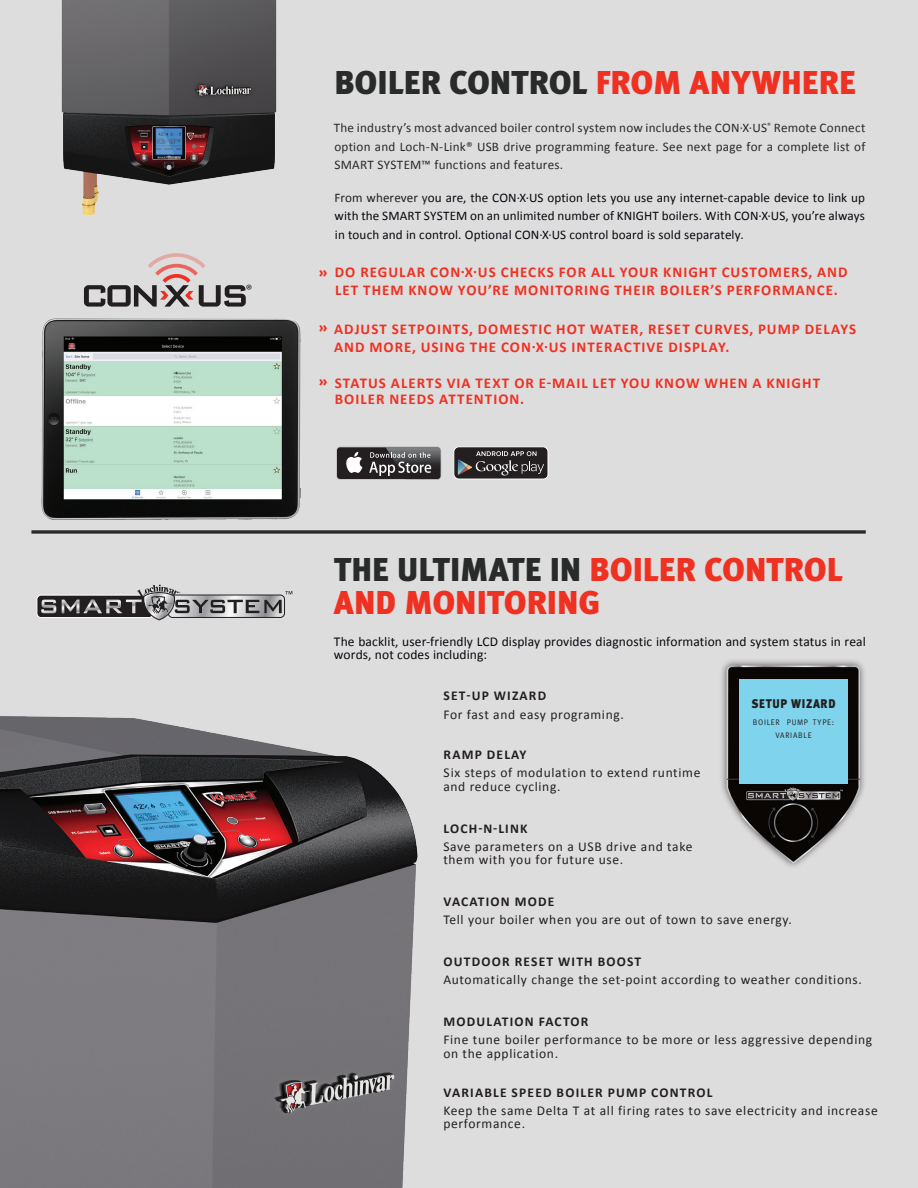
<style>
.page{position:relative;width:918px;height:1188px;background:#deddde}
.page>*{position:absolute;margin:0;border:0;box-sizing:border-box;transform-origin:0 0}
.t1{font:900 33px/33px "Meta OT";color:#ef3122}
.t2{font:900 33px "Meta OT";color:#292a2a}
.t3{font:15.15px "Myriad Pro";color:#231f20}
.t4{font:700 15px/18.8px "Calibri";letter-spacing:.065em;color:#ef3122}
.t5{font:13.5px/13.5px "Calibri";letter-spacing:.05em;color:#231f20}
.t6{font:700 13.5px "Calibri";letter-spacing:.09em;color:#231f20}
.t7{font:13.5px/13.5px "Calibri";letter-spacing:.01em;color:#08080d}
.t8{font:900 13.5px "Meta OT";color:#ef3122}
.t9{font:13.2px/18.8px "Calibri";letter-spacing:.01em;color:#08080d;text-align:justify}
.t10{font:13.2px/18.8px "Calibri";letter-spacing:.02em;color:#292a2a;text-align:justify}
.t11{font:900 12.6px "Meta OT";letter-spacing:.06em;color:#231f20;scale:.91 1}
.t12{font:8.1px/13px "Meta OT Norm";letter-spacing:.095em;color:#231f20;text-align:center;scale:.94 1}
.s1{color:#ef3122}
.s2{color:#231f20}
.s3{color:#292a2a}
</style>
<div class="page">
<div style="left:454px;top:447px;width:94px;height:32px;background:#231f20;border-radius:5px"></div>
<div style="left:453px;top:446px;width:95px;height:33px;border:1px solid #fff;border-radius:5px"></div>
<svg style="left:458px;top:451px;width:86px;height:25px"></svg>
<div style="left:337px;top:447px;width:103px;height:32px;background:#231f20;border-radius:3px"></div>
<svg style="left:346px;top:452px;width:16px;height:21px"></svg>
<img style="left:385px;top:447px;width:56px;height:32px">
<img style="left:386px;top:447px;width:54px;height:32px">
<svg style="left:369px;top:452px;width:70px;height:28px"></svg>
<svg style="left:31px;top:530px;width:835px;height:4px;background:#444545"></svg>
<svg style="left:84px;top:253px;width:162px;height:54px"></svg>
<svg style="left:37px;top:595px;width:116px;height:23px"></svg>
<div style="left:36px;top:595px;width:118px;height:23px;border:1px solid #fff;border-radius:4px"></div>
<svg style="left:41px;top:600px;width:15px;height:13px"></svg>
<svg style="left:62px;top:585px;width:230px;height:35px"></svg>
<img style="left:61px;top:0;width:216px;height:216px">
<div style="left:719px;top:658px;width:148px;height:212px;background:#231f20;opacity:.75"></div>
<img style="left:719px;top:663px;width:147px;height:207px">
<div style="left:740px;top:680px;width:108px;height:104px;background:#7fd3ec"></div>
<img style="left:0;top:716px;width:418px;height:472px">
<img style="left:32px;top:318px;width:276px;height:216px">
<p class="t3" style="left:246px;top:281px;width:8px">®</p>
<h1 class="t2" style="left:335px;top:63px;width:523px">BOILER CONTROL <span class="s1">FROM ANYWHERE</span></h1>
<p class="t10" style="left:334px;top:118px;width:533px">The industry’s most advanced boiler control system now includes the CON·X·US<sup>®</sup> Remote Connect option and Loch-N-Link® USB drive programming feature. See next page for a complete list of SMART SYSTEM™ functions and features.</p>
<p class="t9" style="left:334px;top:188px;width:532px"><span class="s2">From wherever y</span>ou are, the CON·X·US option lets you use any internet-capable device to link up with the SMART SYSTEM on an unlimited number of KNIGHT boilers. With CON·X·US, you’re always in touch and in control. Optional CON·X·US control board is sold separately.</p>
<p class="t4" style="left:335px;top:262px;width:514px">DO REGULAR CON·X·US CHECKS FOR ALL YOUR KNIGHT CUSTOMERS, AND<br>LET THEM KNOW YOU’RE MONITORING THEIR BOILER’S PERFORMANCE.</p>
<p class="t4" style="left:334px;top:319px;width:524px">ADJUST SETPOINTS, DOMESTIC HOT WATER, RESET CURVES, PUMP DELAYS<br>AND MORE, USING THE CON·X·US INTERACTIVE DISPLAY.</p>
<p class="t4" style="left:335px;top:374px;width:487px;line-height:16.5px">STATUS ALERTS VIA TEXT OR E-MAIL LET YOU KNOW WHEN A KNIGHT<br>BOILER NEEDS ATTENTION.</p>
<p class="t8" style="left:319px;top:265px;width:10px">»</p>
<p class="t8" style="left:319px;top:320px;width:10px">»</p>
<p class="t8" style="left:319px;top:374px;width:10px">»</p>
<h1 class="t1" style="left:334px;top:554px;width:510px"><span class="s3">THE ULTIMATE IN</span> BOILER CONTROL<br>AND MONITORING</h1>
<p class="t7" style="left:334px;top:635px;width:533px">The backlit, user-friendly LCD display provides diagnostic information and system status in real words, not codes including:</p>
<p class="t6" style="left:444px;top:687px;width:104px">SET-UP WIZARD</p>
<p class="t5" style="left:443px;top:708px;width:182px">For fast and easy programing.</p>
<p class="t6" style="left:444px;top:746px;width:85px">RAMP DELAY</p>
<p class="t5" style="left:443px;top:766px;width:259px">Six steps of modulation to extend runtime and reduce cycling.</p>
<p class="t6" style="left:444px;top:820px;width:85px">LOCH-N-LINK</p>
<p class="t5" style="left:443px;top:840px;width:251px">Save parameters on a USB drive and take them with you for future use.</p>
<p class="t6" style="left:444px;top:893px;width:112px">VACATION MODE</p>
<p class="t5" style="left:443px;top:913px;width:350px">Tell your boiler when you are out of town to save energy.</p>
<p class="t6" style="left:444px;top:953px;width:199px">OUTDOOR RESET WITH BOOST</p>
<p class="t5" style="left:443px;top:973px;width:420px">Automatically change the set-point according to weather conditions.</p>
<p class="t6" style="left:444px;top:1013px;width:146px">MODULATION FACTOR</p>
<p class="t5" style="left:443px;top:1033px;width:430px">Fine tune boiler performance to be more or less aggressive depending on the application.</p>
<p class="t6" style="left:444px;top:1084px;width:270px">VARIABLE SPEED BOILER PUMP CONTROL</p>
<p class="t5" style="left:443px;top:1104px;width:436px">Keep the same Delta T at all firing rates to save electricity and increase performance.</p>
<p class="t11" style="left:752px;top:696px;width:94px">SETUP WIZARD</p>
<p class="t12" style="left:753px;top:716px;width:88px">BOILER PUMP TYPE:<br>VARIABLE</p>
</div>
